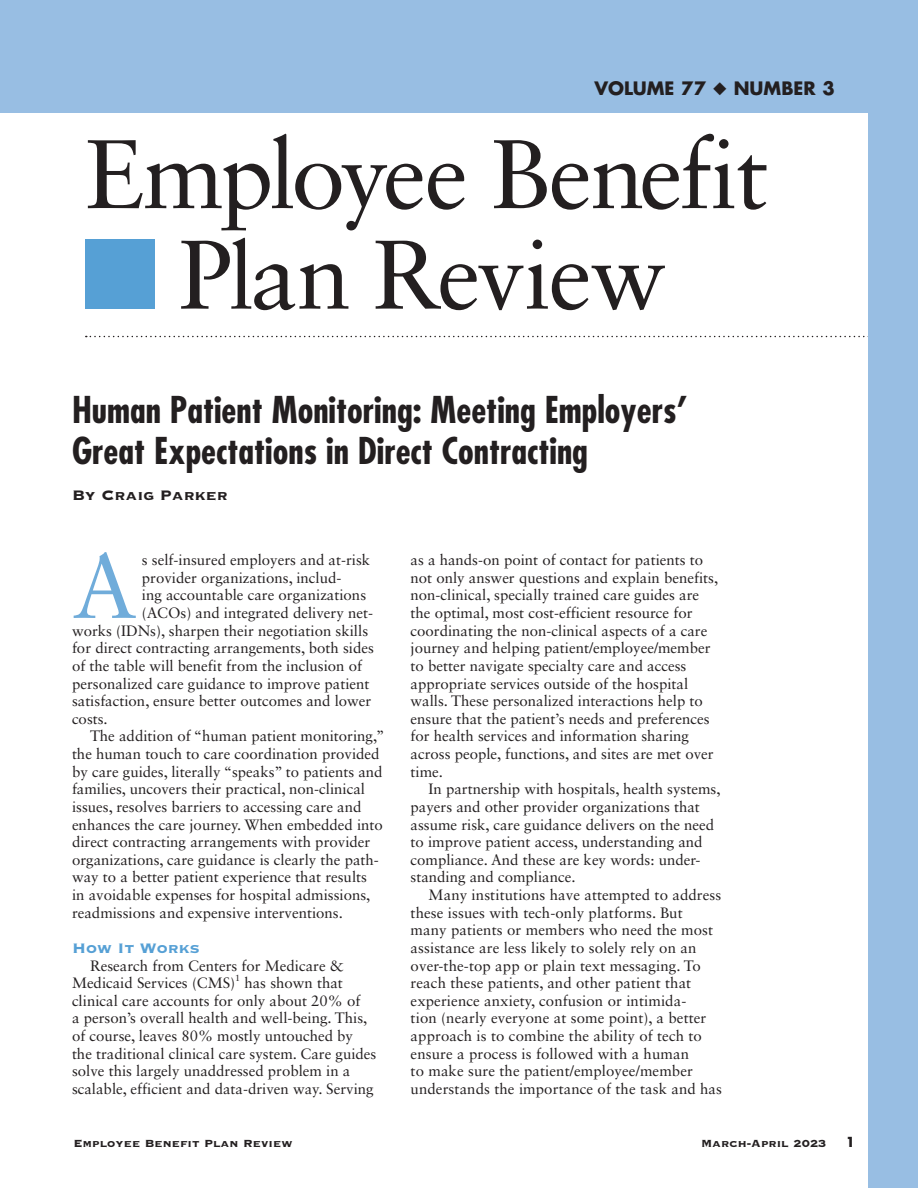
<style>
.page{position:relative;width:918px;height:1188px;background:#fff}
.page>*{position:absolute;margin:0;border:0;box-sizing:border-box;transform-origin:0 0}
.t1{font:97.5px/100.5px "Sabon LT Std";letter-spacing:-.025em;color:#231f20;text-align:center}
.Textdrop{font:90.75px "Sabon LT Std";color:#70acda}
.Article_Title{font:700 condensed 36px/40.5px "Futura Std";color:#231f20}
.t2{font:700 18px "Futura Std";color:#231f20}
.Authors{font:18px "Copperplate Gothic Std 33 BC";color:#231f20}
.HeadA{font:18px "Copperplate Gothic Std 33 BC";color:#56a0d5}
.TextInd{font:15px/17.7px "Sabon LT Std";color:#231f20}
.Textdrop-2{font:15px "Sabon LT Std";color:#231f20}
.t3{font:13.5px "Copperplate Gothic Std 33 BC";color:#231f20}
.t4{font:700 13.5px "Futura Std";color:#231f20}
.TextInd-2{font:9px "Sabon LT Std";color:#231f20}
.s1{font-size:93px}
</style>
<div class="page">
<div style="left:0;top:0;width:918px;height:112px;background:#98bee3"></div>
<svg style="left:86px;top:336px;width:782px;height:1px"></svg>
<div style="left:85px;top:239px;width:69px;height:70px;background:#56a0d5"></div>
<div style="left:868px;top:0;width:50px;height:1188px;background:#98bee3"></div>
<p class="t2" style="left:594px;top:76px;width:242px">VOLUME 77 ◆ NUMBER 3</p>
<h1 class="t1" style="left:85px;top:123px;width:685px">Employee Benefit<br>P<span class="s1">l</span>an Review</h1>
<p class="Article_Title" style="left:72px;top:390px;width:617px">Human Patient Monitoring: Meeting Employers’<br>Great Expectations in Direct Contracting</p>
<p class="Authors" style="left:72px;top:486px;width:157px">By Craig Parker</p>
<p class="Textdrop" style="left:72px;top:532px;width:67px">A</p>
<p class="Textdrop-2" style="left:142px;top:551px;width:230px">s self-insured employers and at-risk</p>
<p class="Textdrop-2" style="left:142px;top:569px;width:201px">provider organizations, includ-</p>
<p class="Textdrop-2" style="left:142px;top:586px;width:226px">ing accountable care organizations</p>
<p class="Textdrop-2" style="left:142px;top:604px;width:233px">(ACOs) and integrated delivery net-</p>
<p class="Textdrop-2" style="left:72px;top:621px;width:298px">works (IDNs), sharpen their negotiation skills</p>
<p class="Textdrop-2" style="left:72px;top:639px;width:303px">for direct contracting arrangements, both sides</p>
<p class="Textdrop-2" style="left:72px;top:657px;width:292px">of the table will benefit from the inclusion of</p>
<p class="Textdrop-2" style="left:72px;top:674px;width:299px">personalized care guidance to improve patient</p>
<p class="Textdrop-2" style="left:72px;top:692px;width:301px">satisfaction, ensure better outcomes and lower</p>
<p class="Textdrop-2" style="left:72px;top:710px;width:37px">costs.</p>
<p class="TextInd" style="left:72px;top:727px;width:314px;text-indent:18px">The addition of “human patient monitoring,” the human touch to care coordination provided by care guides, literally “speaks” to patients and families, uncovers their practical, non-clinical issues, resolves barriers to accessing care and enhances the care journey. When embedded into direct contracting arrangements with provider organizations, care guidance is clearly the path&shy;way to a better patient experience that results<br>in avoidable expenses for hospital admissions, readmissions and expensive interventions.</p>
<p class="HeadA" style="left:72px;top:939px;width:129px">How It Works</p>
<p class="TextInd" style="left:72px;top:956px;width:274px;text-indent:18px">Research from Centers for Medicare &amp;<br>Medicaid Services (CMS)</p>
<p class="TextInd-2" style="left:235px;top:972px;width:7px">1</p>
<p class="TextInd" style="left:72px;top:974px;width:306px;text-indent:172px">has shown that clinical care accounts for only about 20% of<br>a person’s overall health and well-being. This, of course, leaves 80% mostly untouched by the traditional clinical care system. Care guides solve this largely unaddressed problem in a scalable, efficient and data-driven way. Serving</p>
<p class="TextInd" style="left:411px;top:551px;width:309px">as a hands-on point of contact for patients to not only answer questions and explain benefits, non-clinical, specially trained care guides are the optimal, most cost-efficient resource for coordinating the non-clinical aspects of a care journey and helping patient/employee/member to better navigate specialty care and access appropriate services outside of the hospital walls. These personalized interactions help to ensure that the patient’s needs and preferences for health services and information sharing across people, functions, and sites are met over time.</p>
<p class="TextInd" style="left:411px;top:780px;width:311px;text-indent:18px">In partnership with hospitals, health systems, payers and other provider organizations that assume risk, care guidance delivers on the need to improve patient access, understanding and compliance. And these are key words: under&shy;standing and compliance.</p>
<p class="TextInd" style="left:411px;top:886px;width:313px;text-indent:18px">Many institutions have attempted to address these issues with tech-only platforms. But many patients or members who need the most assistance are less likely to solely rely on an over-the-top app or plain text messaging. To reach these patients, and other patient that experience anxiety, confusion or intimida-<br>tion (nearly everyone at some point), a better approach is to combine the ability of tech to ensure a process is followed with a human<br>to make sure the patient/employee/member understands the importance of the task and has</p>
<p class="t3" style="left:74px;top:1136px;width:221px">Employee Benefit Plan Review</p>
<p class="t3" style="left:701px;top:1136px;width:127px">March-April 2023</p>
<p class="t4" style="left:846px;top:1133px;width:11px">1</p>
</div>
